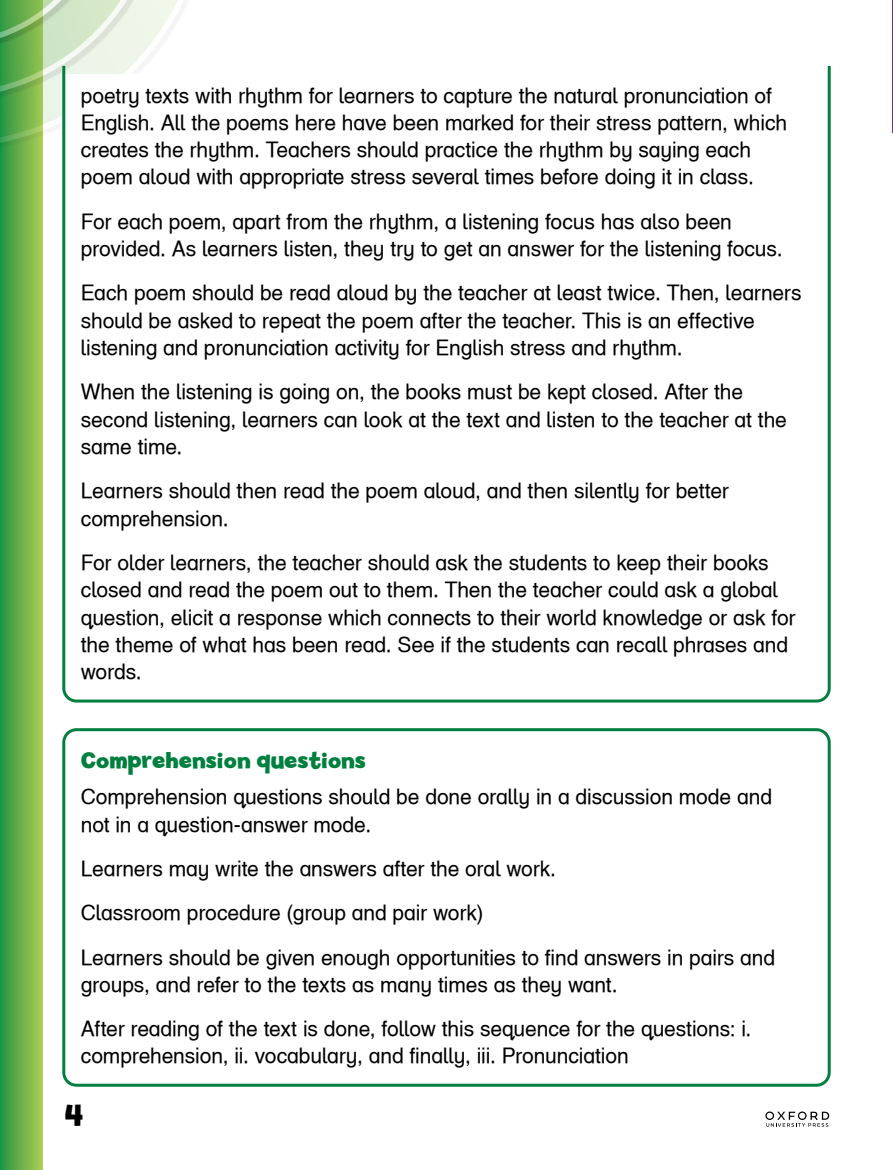
<style>
.page{position:relative;width:893px;height:1170px;background:#fff}
.page>*{position:absolute;margin:0;border:0;box-sizing:border-box;transform-origin:0 0}
.t1{font:700 30.75px "Billy";color:#000}
.t2{font:700 24px "Billy";color:#007f3e}
.t3{font:21px/27.3px "Helvetica Infant OUP";letter-spacing:-.005em;color:#000}
</style>
<div class="page">
<div style="left:0;top:0;width:43px;height:1169px;background:linear-gradient(to right,#249343,#b1ce55)"></div>
<svg style="left:0;top:122px;width:54px;height:56px"></svg>
<svg style="left:0;top:0;width:178px;height:122px;background:#b8d8ac"></svg>
<hr style="left:892px;top:0;width:1px;height:133px;background:#702e90">
<svg style="left:61px;top:63px;width:770px;height:640px"></svg>
<div style="left:62px;top:728px;width:769px;height:358px;border:3px solid #007f3e;border-radius:13px"></div>
<svg style="left:765px;top:1111px;width:64px;height:15px"></svg>
<p class="t3" style="left:81px;top:81px;width:708px">poetry texts with rhythm for learners to capture the natural pronunciation of English. All the poems here have been marked for their stress pattern, which creates the rhythm. Teachers should practice the rhythm by saying each poem aloud with appropriate stress several times before doing it in class.</p>
<p class="t3" style="left:81px;top:208px;width:703px">For each poem, apart from the rhythm, a listening focus has also been provided. As learners listen, they try to get an answer for the listening focus.</p>
<p class="t3" style="left:81px;top:279px;width:722px">Each poem should be read aloud by the teacher at least twice. Then, learners should be asked to repeat the poem after the teacher. This is an effective listening and pronunciation activity for English stress and rhythm.</p>
<p class="t3" style="left:81px;top:378px;width:708px">When the listening is going on, the books must be kept closed. After the second listening, learners can look at the text and listen to the teacher at the same time.</p>
<p class="t3" style="left:81px;top:477px;width:649px">Learners should then read the poem aloud, and then silently for better comprehension.</p>
<p class="t3" style="left:81px;top:549px;width:716px">For older learners, the teacher should ask the students to keep their books closed and read the poem out to them. Then the teacher could ask a global question, elicit a response which connects to their world knowledge or ask for the theme of what has been read. See if the students can recall phrases and words.</p>
<p class="t2" style="left:81px;top:746px;width:287px">Comprehension questions</p>
<p class="t3" style="left:81px;top:783px;width:693px">Comprehension questions should be done orally in a discussion mode and not in a question-answer mode.</p>
<p class="t3" style="left:81px;top:846px;width:696px;line-height:44.2px">Learners may write the answers after the oral work.<br>Classroom procedure (group and pair work)<br>Learners should be given enough opportunities to find answers in pairs and</p>
<p class="t3" style="left:81px;top:962px;width:672px;line-height:44.2px">groups, and refer to the texts as many times as they want.<br>After reading of the text is done, follow this sequence for the questions: i.</p>
<p class="t3" style="left:81px;top:1042px;width:549px">comprehension, ii. vocabulary, and finally, iii. Pronunciation</p>
<h1 class="t1" style="left:65px;top:1097px;width:20px">4</h1>
</div>
